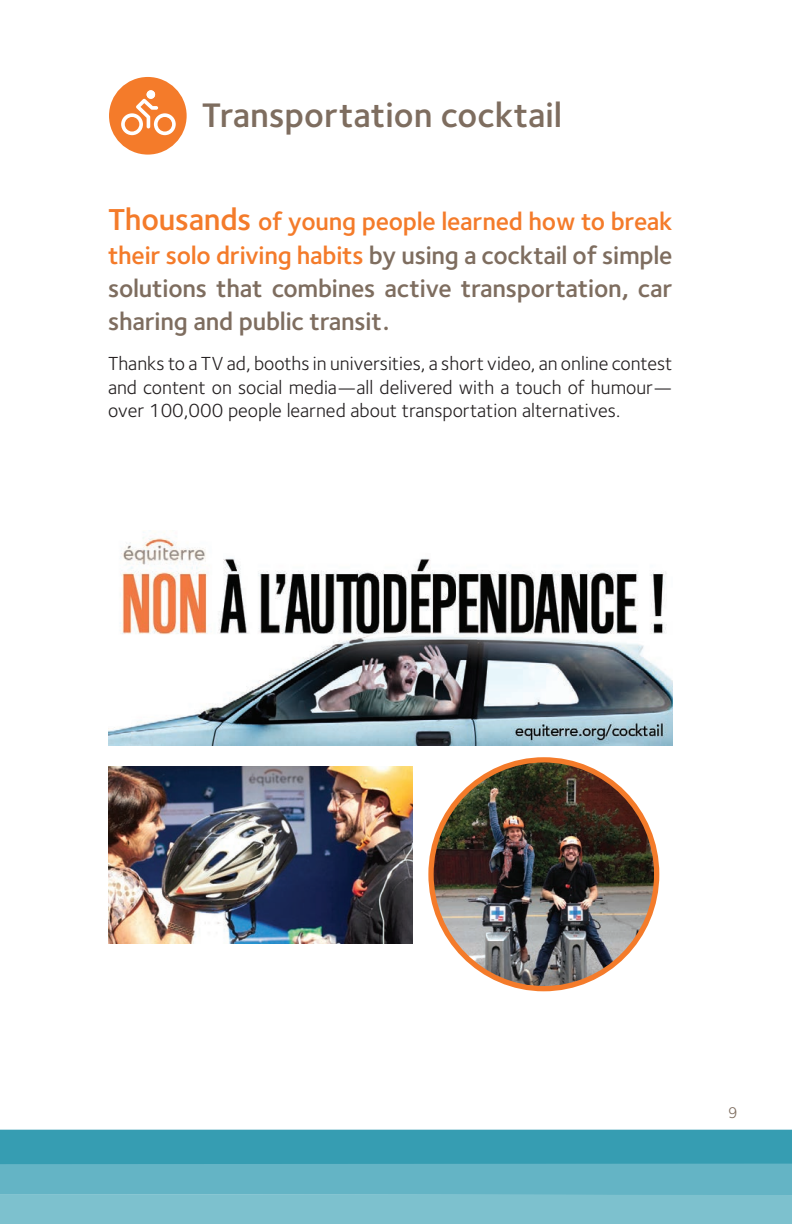
<style>
.page{position:relative;width:792px;height:1224px;background:#fff}
.page>*{position:absolute;margin:0;border:0;box-sizing:border-box;transform-origin:0 0}
.Texte{font:600 35.2px "Foundry Sterling";color:#7e6d5f}
.Texte-2{font:600 25.4px/33.4px "Foundry Sterling";letter-spacing:-.01em;color:#7e6d5f;text-align:justify}
.Texte-3{font:19.6px/23.6px "Foundry Sterling";color:#231f20;text-align:justify}
.t1{font:16px "Foundry Sterling";color:#7e6d5f}
.s1{font-size:31.4px;color:#f47b2a}
.s2{color:#f47b2a}
</style>
<div class="page">
<img style="left:108px;top:532px;width:565px;height:213px">
<img style="left:108px;top:766px;width:305px;height:177px">
<img style="left:431px;top:760px;width:226px;height:229px">
<div style="left:428px;top:757px;width:231px;height:234px;border:5px solid #f47b2a;border-radius:50%"></div>
<svg style="left:109px;top:77px;width:78px;height:78px"></svg>
<div style="left:147px;top:90px;width:8px;height:9px;background:#fff;border-radius:50%"></div>
<svg style="left:0;top:1164px;width:792px;height:60px;background:#70bac9"></svg>
<div style="left:0;top:1130px;width:792px;height:34px;background:#369db2"></div>
<p class="Texte" style="left:202px;top:94px;width:362px">Transportation cocktail</p>
<p class="Texte-2" style="left:108px;top:206px;width:566px"><span class="s1">Thousands</span> <span class="s2">of young people learned how to break their solo driving habits</span> by using a cocktail of simple solutions that combines active transportation, car sharing and public transit.</p>
<p class="Texte-3" style="left:108px;top:352px;width:566px">Thanks to a TV ad, booths in universities, a short video, an online contest and content on social media—all delivered with a touch of humour— over 100,000 people learned about transportation alternatives.</p>
<p class="t1" style="left:728px;top:1104px;width:11px">9</p>
</div>
